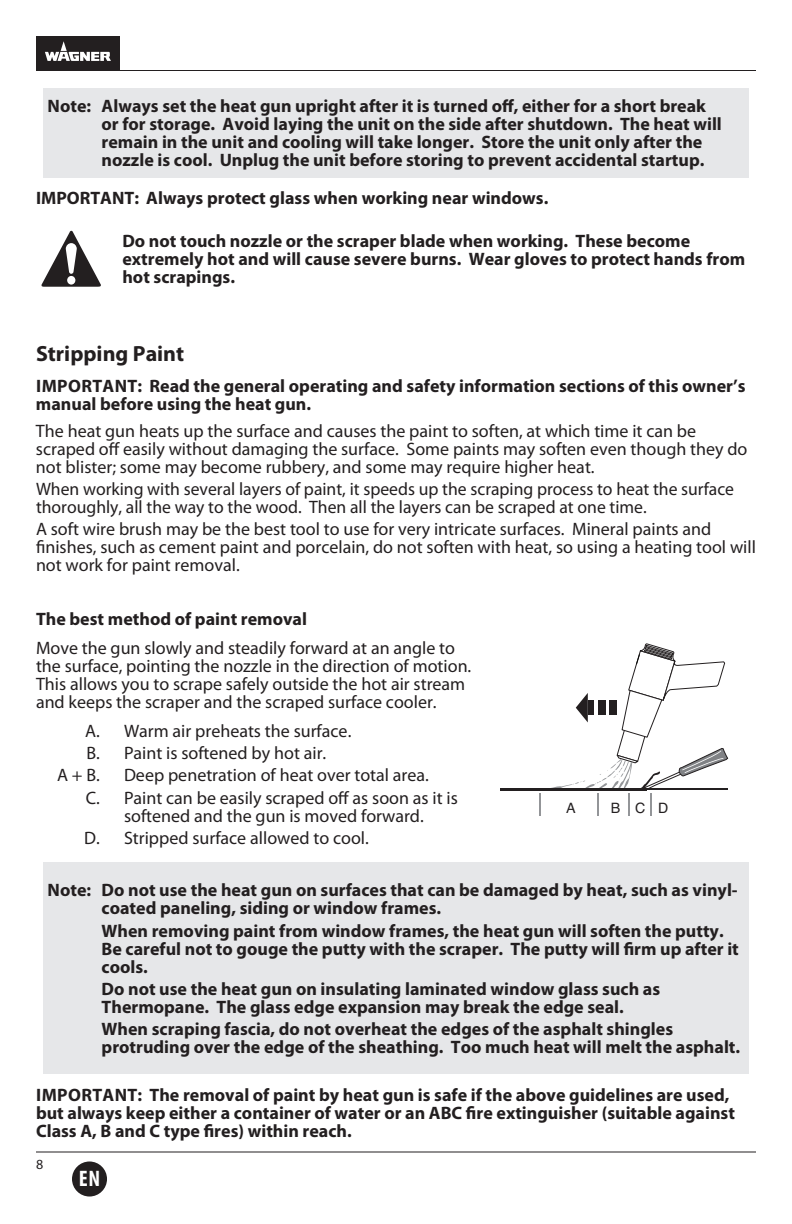
<style>
.page{position:relative;width:792px;height:1224px;background:#fff}
.page>*{position:absolute;margin:0;border:0;box-sizing:border-box;transform-origin:0 0}
.t1{font:700 condensed 22.4px "Myriad Pro";color:#fff}
.t2{font:700 22px "Myriad Pro";color:#231f20}
.t3{font:700 18px/18px "Myriad Pro";color:#231f20}
.t4{font:18px/18px "Myriad Pro";color:#231f20}
.t5{font:14.2px "Helvetica";color:#231f20}
.t6{font:14px "Myriad Pro";color:#231f20}
</style>
<div class="page">
<hr style="left:36px;top:70px;width:720px;height:1px;background:#231f20">
<div style="left:36px;top:36px;width:84px;height:34px;background:#231f20"></div>
<svg style="left:45px;top:41px;width:66px;height:20px"></svg>
<hr style="left:36px;top:1152px;width:720px;height:1px;background:#231f20">
<div style="left:72px;top:1161px;width:35px;height:36px;background:#231f20;border-radius:50%"></div>
<div style="left:43px;top:88px;width:706px;height:90px;background:#e6e7e9"></div>
<svg style="left:41px;top:231px;width:60px;height:56px"></svg>
<svg style="left:539px;top:793px;width:1px;height:22px"></svg>
<hr style="left:501px;top:788px;width:146px;height:2px;background:#231f20">
<svg style="left:550px;top:644px;width:178px;height:171px"></svg>
<div style="left:43px;top:862px;width:706px;height:212px;background:#e6e7e9"></div>
<p class="t3" style="left:102px;top:97px;width:622px;text-indent:-54px">Note: Always set the heat gun upright after it is turned off, either for a short break or for storage. Avoid laying the unit on the side after shutdown. The heat will remain in the unit and cooling will take longer. Store the unit only after the nozzle is cool. Unplug the unit before storing to prevent accidental startup.</p>
<p class="t3" style="left:36px;top:189px;width:514px">IMPORTANT: Always protect glass when working near windows.</p>
<p class="t3" style="left:122px;top:231px;width:624px">Do not touch nozzle or the scraper blade when working. These become extremely hot and will cause severe burns. Wear gloves to protect hands from hot scrapings.</p>
<p class="t2" style="left:36px;top:339px;width:150px">Stripping Paint</p>
<p class="t3" style="left:36px;top:377px;width:12px">impo</p>
<p class="t3" style="left:36px;top:377px;width:711px;text-indent:45px">rtant: Read the general operating and safety information sections of this owner’s manual before using the heat gun.</p>
<p class="t4" style="left:36px;top:421px;width:713px">The heat gun heats up the surface and causes the paint to soften, at which time it can be scraped off easily without damaging the surface. Some paints may soften even though they do not blister; some may become rubbery, and some may require higher heat.</p>
<p class="t4" style="left:36px;top:480px;width:700px">When working with several layers of paint, it speeds up the scraping process to heat the surface thoroughly, all the way to the wood. Then all the layers can be scraped at one time.</p>
<p class="t4" style="left:36px;top:520px;width:721px">A soft wire brush may be the best tool to use for very intricate surfaces. Mineral paints and finishes, such as cement paint and porcelain, do not soften with heat, so using a heating tool will not work for paint removal.</p>
<p class="t3" style="left:36px;top:610px;width:273px">The best method of paint removal</p>
<p class="t4" style="left:36px;top:639px;width:437px">Move the gun slowly and steadily forward at an angle to the surface, pointing the nozzle in the direction of motion.<br>This allows you to scrape safely outside the hot air stream and keeps the scraper and the scraped surface cooler.</p>
<p class="t4" style="left:85px;top:721px;width:268px">A. Warm air preheats the surface.</p>
<p class="t4" style="left:87px;top:744px;width:241px">B. Paint is softened by hot air.</p>
<p class="t4" style="left:57px;top:766px;width:44px">A + B.</p>
<p class="t4" style="left:86px;top:764px;width:374px;line-height:22.4px;text-align:center">Deep penetration of heat over total area.<br>C. Paint can be easily scraped off as soon as it is</p>
<p class="t4" style="left:84px;top:804px;width:341px;line-height:22.4px;text-indent:40px">softened and the gun is moved forward.<br>D. Stripped surface allowed to cool.</p>
<p class="t3" style="left:102px;top:881px;width:638px;text-indent:-54px">Note: Do not use the heat gun on surfaces that can be damaged by heat, such as vinyl&shy;coated paneling, siding or window frames.</p>
<p class="t3" style="left:102px;top:921px;width:639px">When removing paint from window frames, the heat gun will soften the putty.<br>Be careful not to gouge the putty with the scraper. The putty will firm up after it cools.</p>
<p class="t3" style="left:48px;top:979px;width:23px">D</p>
<p class="t5" style="left:566px;top:797px;width:11px">A</p>
<p class="t5" style="left:611px;top:797px;width:59px">BCD</p>
<p class="t3" style="left:102px;top:979px;width:560px;text-indent:13px">o not use the heat gun on insulating laminated window glass such as<br>Thermopane. The glass edge expansion may break the edge seal.</p>
<p class="t3" style="left:102px;top:1020px;width:640px">When scraping fascia, do not overheat the edges of the asphalt shingles protruding over the edge of the sheathing. Too much heat will melt the asphalt.</p>
<p class="t3" style="left:36px;top:1085px;width:701px;text-indent:45px">rtant: The removal of paint by heat gun is safe if the above guidelines are used, but always keep either a container of water or an ABC fire extinguisher (suitable against<br>Class A, B and C type fires) within reach.</p>
<p class="t3" style="left:36px;top:1085px;width:12px">impo</p>
<p class="t6" style="left:36px;top:1156px;width:9px">8</p>
<p class="t1" style="left:79px;top:1164px;width:23px">EN</p>
</div>
